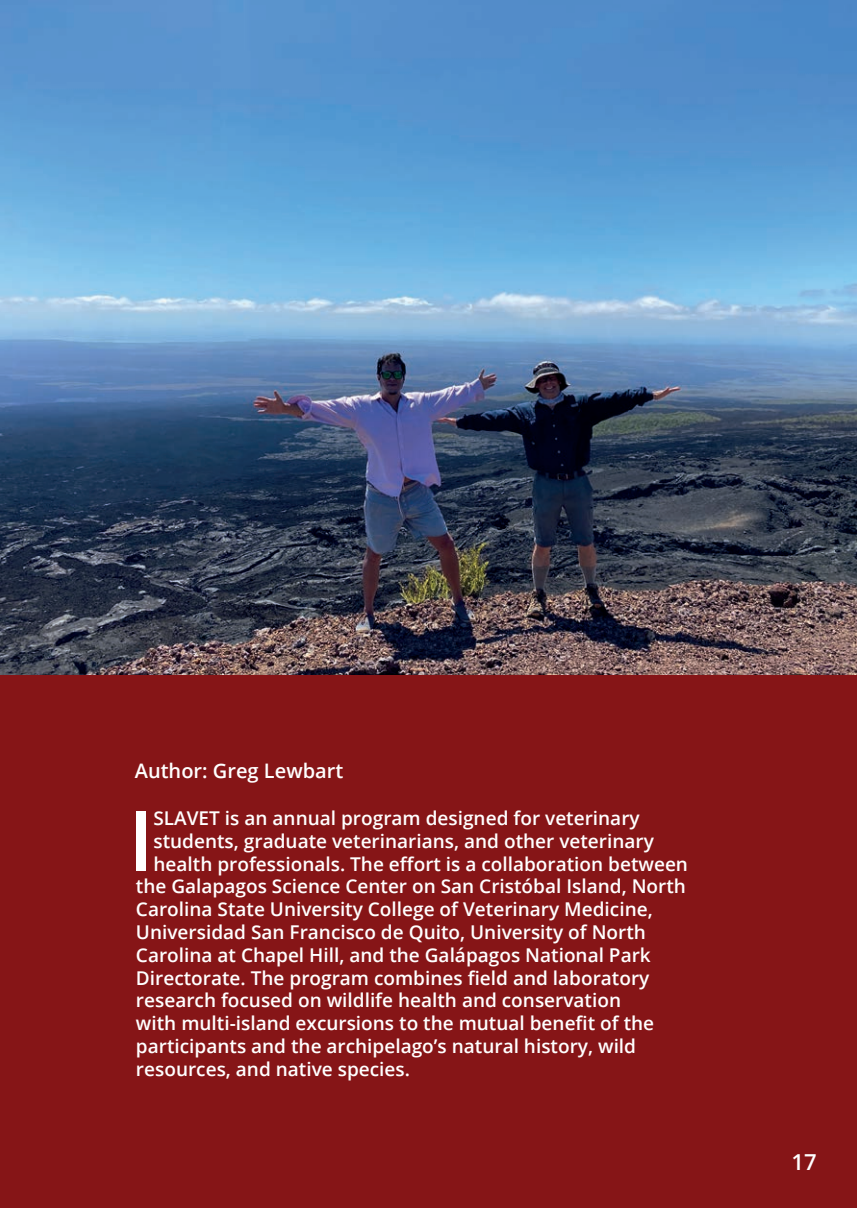
<style>
.page{position:relative;width:857px;height:1208px;background:#fff}
.page>*{position:absolute;margin:0;border:0;box-sizing:border-box;transform-origin:0 0}
.t1{font:600 82.8px "Open Sans";color:#fff}
.t2{font:600 22px "Open Sans";color:#fff}
.t3{font:600 20px "Open Sans";color:#fff}
.t4{font:600 19px "Open Sans";color:#fff}
</style>
<div class="page">
<div style="left:0;top:634px;width:856px;height:574px;background:#861517"></div>
<img style="left:0;top:0;width:856px;height:675px">
<p class="t3" style="left:135px;top:757px;width:210px">Author: Greg Lewbart</p>
<h1 class="t1" style="left:128px;top:783px;width:27px">I</h1>
<p class="t4" style="left:153px;top:805px;width:487px">SLAVET is an annual program designed for veterinary</p>
<p class="t4" style="left:153px;top:827px;width:501px">students, graduate veterinarians, and other veterinary</p>
<p class="t4" style="left:153px;top:850px;width:535px">health professionals. The effort is a collaboration between</p>
<p class="t4" style="left:136px;top:873px;width:551px">the Galapagos Science Center on San Cristóbal Island, North</p>
<p class="t4" style="left:136px;top:896px;width:518px">Carolina State University College of Veterinary Medicine,</p>
<p class="t4" style="left:136px;top:919px;width:511px">Universidad San Francisco de Quito, University of North</p>
<p class="t4" style="left:136px;top:941px;width:516px">Carolina at Chapel Hill, and the Galápagos National Park</p>
<p class="t4" style="left:136px;top:964px;width:514px">Directorate. The program combines field and laboratory</p>
<p class="t4" style="left:136px;top:987px;width:486px">research focused on wildlife health and conservation</p>
<p class="t4" style="left:136px;top:1010px;width:519px">with multi-island excursions to the mutual benefit of the</p>
<p class="t4" style="left:136px;top:1033px;width:501px">participants and the archipelago’s natural history, wild</p>
<p class="t4" style="left:136px;top:1055px;width:275px">resources, and native species.</p>
<p class="t2" style="left:791px;top:1146px;width:27px">17</p>
</div>
